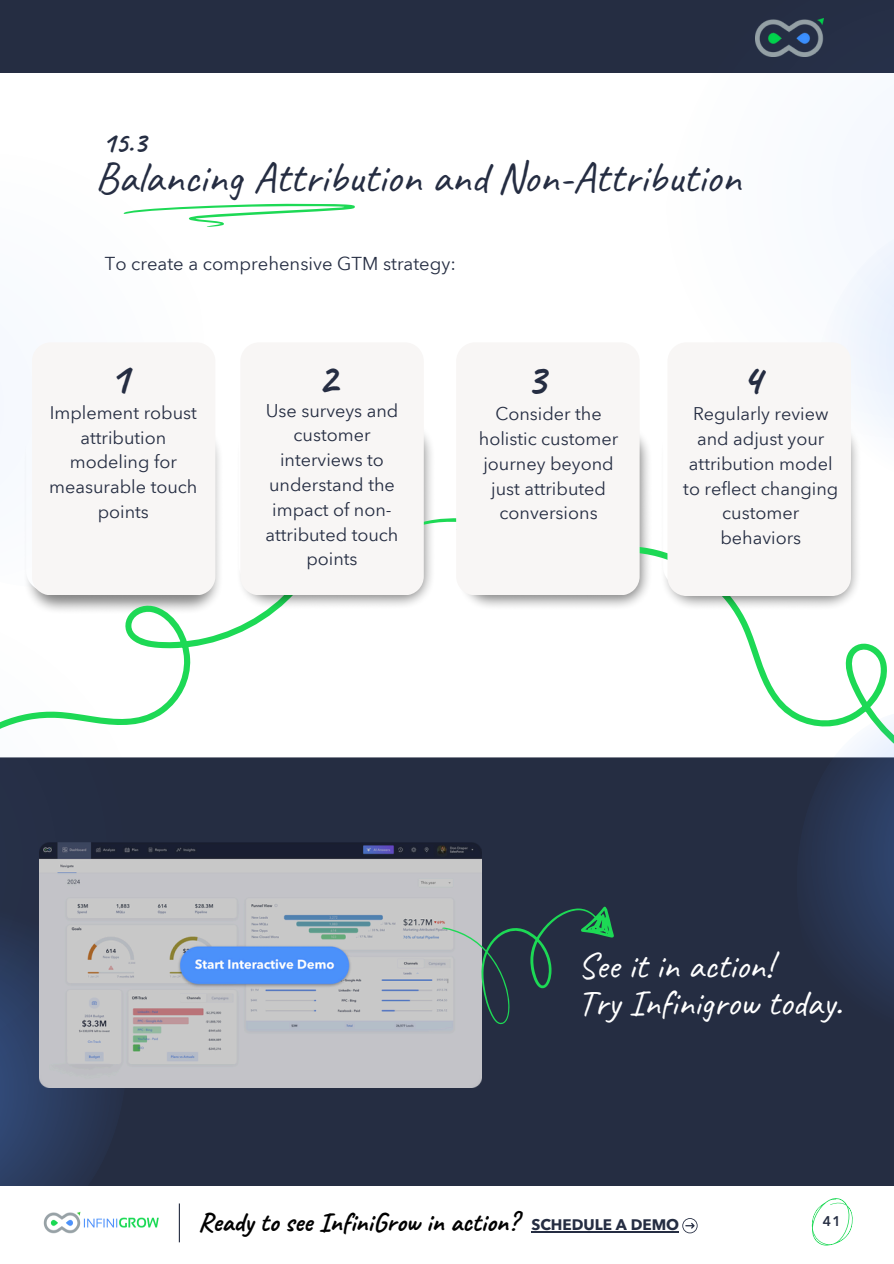
<style>
.page{position:relative;width:894px;height:1264px;background:#fff}
.page>*{position:absolute;margin:0;border:0;box-sizing:border-box;transform-origin:0 0}
.t1{font:43.8px "Caveat";color:#252d42}
.t2{font:700 43.8px "Caveat";color:#252d42}
.t3{font:36.45px/36.6px "Caveat";color:#fff}
.t4{font:700 28.65px "Caveat";color:#252d42}
.t5{font:700 26.85px "Caveat";color:#000}
.t6{font:18.45px "Avenir Next Arabic";color:#252d42}
.t7{font:18px/24.8px "Avenir Next Arabic";color:#252d42;text-align:center}
.t8{font:700 15.15px "Avenir Next Arabic";color:#252d42}
.t9{font:600 13.8px "Avenir Next Arabic";color:#252d42}
</style>
<div class="page">
<div style="left:0;top:0;width:893px;height:1263px;background:#252d42"></div>
<div style="left:0;top:73px;width:893px;height:1114px;background:#fff"></div>
<svg style="left:767px;top:18px;width:126px;height:186px"></svg>
<img style="left:755px;top:18px;width:67px;height:38px">
<svg style="left:124px;top:204px;width:230px;height:23px"></svg>
<div style="left:837px;top:204px;width:56px;height:227px;background:#f2f7fd"></div>
<div style="left:150px;top:757px;width:743px;height:428px;background:#252d42"></div>
<svg style="left:0;top:1081px;width:150px;height:104px;background:#2a3957"></svg>
<svg style="left:0;top:795px;width:199px;height:286px;background:#27334e"></svg>
<div style="left:32px;top:424px;width:183px;height:146px;background:#f8f6f5"></div>
<svg style="left:0;top:570px;width:310px;height:225px"></svg>
<img style="left:235px;top:433px;width:197px;height:176px">
<svg style="left:423px;top:502px;width:33px;height:68px"></svg>
<div style="left:240px;top:433px;width:183px;height:162px;background:#f8f6f5"></div>
<svg style="left:614px;top:445px;width:273px;height:442px"></svg>
<div style="left:456px;top:424px;width:183px;height:171px;background:#f8f6f5"></div>
<img style="left:659px;top:420px;width:203px;height:190px">
<div style="left:667px;top:342px;width:183px;height:254px;background:#f8f6f5"></div>
<div style="left:0;top:1185px;width:893px;height:78px;background:#fff"></div>
<svg style="left:811px;top:1198px;width:42px;height:47px"></svg>
<img style="left:43px;top:1211px;width:116px;height:23px">
<hr style="left:179px;top:1203px;width:1px;height:39px;background:#252d42">
<img style="left:39px;top:842px;width:442px;height:245px">
<svg style="left:442px;top:906px;width:172px;height:118px;background:#485b61"></svg>
<svg style="left:758px;top:698px;width:135px;height:450px;background:#3f4a5e"></svg>
<svg style="left:682px;top:1218px;width:15px;height:15px"></svg>
<hr style="left:531px;top:1231px;width:148px;height:1px;background:#252d42">
<p class="t4" style="left:102px;top:125px;width:45px">15.3</p>
<p class="t1" style="left:96px;top:150px;width:646px">Balancing Attribution and Non-Attribution</p>
<p class="t6" style="left:105px;top:253px;width:352px">To create a comprehensive GTM strategy:</p>
<p class="t2" style="left:109px;top:351px;width:21px">1</p>
<h5 class="t2" style="left:317px;top:351px;width:21px">2</h5>
<h5 class="t2" style="left:525px;top:352px;width:21px">3</h5>
<h5 class="t2" style="left:741px;top:352px;width:21px">4</h5>
<p class="t7" style="left:49px;top:400px;width:150px">Implement robust attribution modeling for measurable touch points</p>
<h5 class="t7" style="left:265px;top:398px;width:134px">Use surveys and customer interviews to understand the impact of non&shy;attributed touch points</h5>
<h4 class="t7" style="left:478px;top:402px;width:141px">Consider the holistic customer journey beyond just attributed conversions</h4>
<p class="t7" style="left:683px;top:402px;width:156px">Regularly review and adjust your attribution model to reflect changing customer behaviors</p>
<h5 class="t3" style="left:577px;top:947px;width:266px">See it in action!<br>Try Infinigrow today.</h5>
<p class="t5" style="left:199px;top:1204px;width:320px">Ready to see InfiniGrow in action?</p>
<h1 class="t9" style="left:822px;top:1212px;width:20px">41</h1>
<p class="t8" style="left:531px;top:1215px;width:149px">SCHEDULE A DEMO</p>
</div>
